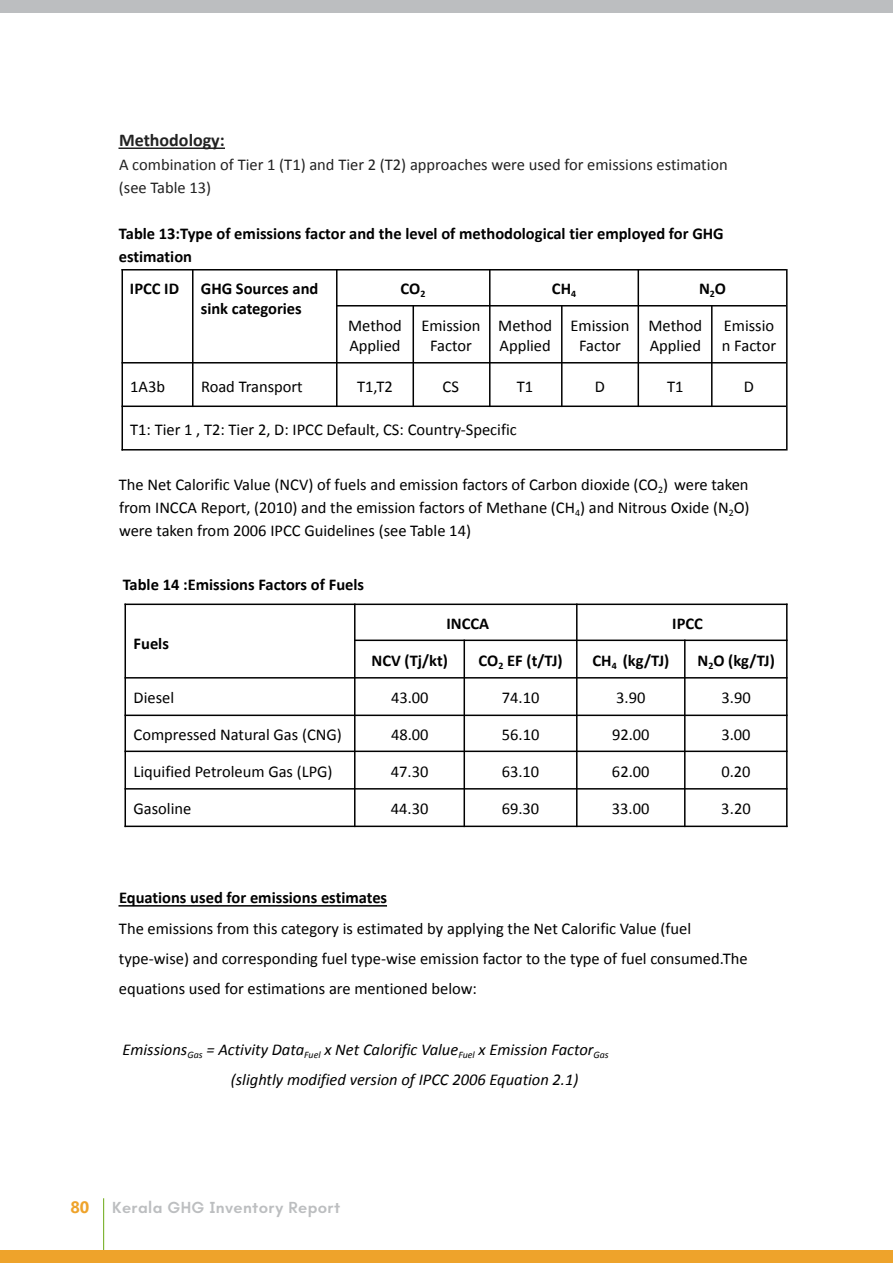
<style>
.page{position:relative;width:893px;height:1263px;background:#fff}
.page>*{position:absolute;margin:0;border:0;box-sizing:border-box;transform-origin:0 0}
.t1{font:700 18px "Calibri";color:#222}
.t2{font:16.5px/20.1px "Calibri";color:#000}
.t3{font:700 16.5px/23.1px "Calibri";color:#000}
.t4{font:italic 16.5px/30.2px "Calibri";color:#000}
.t5{font:16.5px/23.1px "Calibri";color:#222}
.t6{font:700 16.5px "Segoe UI";color:#eea32b}
.t7{font:16.35px "Teachers";letter-spacing:.02em;color:#bcbec0}
</style>
<div class="page">
<div style="left:0;top:1250px;width:893px;height:13px;background:#eea32b"></div>
<hr style="left:103px;top:1198px;width:1px;height:52px;background:#6ba812">
<div style="left:0;top:0;width:893px;height:13px;background:#bcbec0"></div>
<hr style="left:118px;top:147px;width:107px;height:2px;background:#222">
<hr style="left:118px;top:905px;width:269px;height:1px;background:#000">
<hr style="left:122px;top:269px;width:1px;height:181px;background:#000">
<hr style="left:192px;top:269px;width:2px;height:138px;background:#000">
<hr style="left:336px;top:269px;width:2px;height:138px;background:#000">
<hr style="left:412px;top:305px;width:2px;height:102px;background:#000">
<hr style="left:489px;top:269px;width:1px;height:138px;background:#000">
<hr style="left:561px;top:305px;width:1px;height:102px;background:#000">
<hr style="left:637px;top:269px;width:2px;height:138px;background:#000">
<hr style="left:711px;top:305px;width:1px;height:102px;background:#000">
<hr style="left:786px;top:269px;width:2px;height:181px;background:#000">
<hr style="left:122px;top:269px;width:664px;height:1px;background:#000">
<hr style="left:336px;top:305px;width:450px;height:1px;background:#000">
<hr style="left:122px;top:362px;width:664px;height:1px;background:#000">
<hr style="left:122px;top:405px;width:664px;height:2px;background:#000">
<hr style="left:122px;top:449px;width:664px;height:1px;background:#000">
<hr style="left:124px;top:603px;width:2px;height:224px;background:#000">
<hr style="left:354px;top:603px;width:2px;height:224px;background:#000">
<hr style="left:464px;top:639px;width:1px;height:188px;background:#000">
<hr style="left:576px;top:603px;width:1px;height:224px;background:#000">
<hr style="left:684px;top:639px;width:1px;height:188px;background:#000">
<hr style="left:786px;top:603px;width:2px;height:224px;background:#000">
<hr style="left:124px;top:603px;width:664px;height:2px;background:#000">
<hr style="left:354px;top:639px;width:434px;height:2px;background:#000">
<hr style="left:124px;top:677px;width:664px;height:1px;background:#000">
<hr style="left:124px;top:714px;width:664px;height:2px;background:#000">
<hr style="left:124px;top:750px;width:664px;height:2px;background:#000">
<hr style="left:124px;top:788px;width:664px;height:1px;background:#000">
<hr style="left:124px;top:825px;width:664px;height:2px;background:#000">
<p class="t1" style="left:119px;top:130px;width:107px">Methodology:</p>
<p class="t5" style="left:119px;top:153px;width:610px">A combination of Tier 1 (T1) and Tier 2 (T2) approaches were used for emissions estimation (see Table 13)</p>
<p class="t3" style="left:119px;top:222px;width:606px">Table 13:Type of emissions factor and the level of methodological tier employed for GHG estimation</p>
<p class="t3" style="left:130px;top:277px;width:51px">IPCC ID</p>
<p class="t3" style="left:201px;top:279px;width:119px;line-height:20.1px">GHG Sources and sink categories</p>
<p class="t3" style="left:400px;top:277px;width:27px">CO<sub>2</sub></p>
<p class="t3" style="left:552px;top:277px;width:26px">CH<sub>4</sub></p>
<p class="t3" style="left:699px;top:277px;width:29px">N<sub>2</sub>O</p>
<p class="t2" style="left:348px;top:316px;width:55px">Method<br>Applied</p>
<p class="t2" style="left:421px;top:316px;width:61px;text-align:center">Emission<br>Factor</p>
<p class="t2" style="left:498px;top:316px;width:55px">Method<br>Applied</p>
<p class="t2" style="left:570px;top:316px;width:61px;text-align:center">Emission<br>Factor</p>
<p class="t2" style="left:648px;top:316px;width:55px">Method<br>Applied</p>
<p class="t2" style="left:722px;top:316px;width:56px">Emissio n Factor</p>
<p class="t2" style="left:130px;top:376px;width:36px">1A3b</p>
<p class="t2" style="left:201px;top:376px;width:103px">Road Transport</p>
<p class="t2" style="left:357px;top:376px;width:37px">T1,T2</p>
<p class="t2" style="left:443px;top:376px;width:18px">CS</p>
<p class="t2" style="left:517px;top:376px;width:18px">T1</p>
<p class="t2" style="left:595px;top:376px;width:12px">D</p>
<p class="t2" style="left:667px;top:376px;width:18px">T1</p>
<p class="t2" style="left:744px;top:376px;width:12px">D</p>
<p class="t2" style="left:130px;top:419px;width:388px">T1: Tier 1 , T2: Tier 2, D: IPCC Default, CS: Country-Specific</p>
<p class="t2" style="left:119px;top:473px;width:632px;line-height:23.1px;text-align:justify">The Net Calorific Value (NCV) of fuels and emission factors of Carbon dioxide (CO<sub>2</sub>) were taken from INCCA Report, (2010) and the emission factors of Methane (CH<sub>4</sub>) and Nitrous Oxide (N<sub>2</sub>O) were taken from 2006 IPCC Guidelines (see Table 14)</p>
<p class="t3" style="left:123px;top:572px;width:243px">Table 14 :Emissions Factors of Fuels</p>
<p class="t3" style="left:134px;top:632px;width:37px">Fuels</p>
<p class="t3" style="left:447px;top:612px;width:44px">INCCA</p>
<p class="t3" style="left:672px;top:612px;width:32px">IPCC</p>
<p class="t3" style="left:372px;top:649px;width:78px">NCV (Tj/kt)</p>
<p class="t3" style="left:479px;top:649px;width:86px">CO<sub>2</sub> EF (t/TJ)</p>
<p class="t3" style="left:593px;top:649px;width:78px">CH<sub>4</sub> (kg/TJ)</p>
<p class="t3" style="left:697px;top:649px;width:79px">N<sub>2</sub>O (kg/TJ)</p>
<p class="t2" style="left:134px;top:687px;width:42px">Diesel</p>
<p class="t2" style="left:391px;top:687px;width:39px">43.00</p>
<p class="t2" style="left:502px;top:687px;width:39px">74.10</p>
<p class="t2" style="left:616px;top:687px;width:31px">3.90</p>
<p class="t2" style="left:721px;top:687px;width:31px">3.90</p>
<p class="t2" style="left:134px;top:724px;width:210px">Compressed Natural Gas (CNG)</p>
<p class="t2" style="left:391px;top:724px;width:39px">48.00</p>
<p class="t2" style="left:502px;top:724px;width:39px">56.10</p>
<p class="t2" style="left:612px;top:724px;width:39px">92.00</p>
<p class="t2" style="left:721px;top:724px;width:31px">3.00</p>
<p class="t2" style="left:134px;top:761px;width:201px">Liquified Petroleum Gas (LPG)</p>
<p class="t2" style="left:391px;top:761px;width:39px">47.30</p>
<p class="t2" style="left:502px;top:761px;width:39px">63.10</p>
<p class="t2" style="left:612px;top:761px;width:39px">62.00</p>
<p class="t2" style="left:721px;top:761px;width:31px">0.20</p>
<p class="t2" style="left:133px;top:798px;width:59px">Gasoline</p>
<p class="t2" style="left:391px;top:798px;width:39px">44.30</p>
<p class="t2" style="left:502px;top:798px;width:39px">69.30</p>
<p class="t2" style="left:612px;top:798px;width:39px">33.00</p>
<p class="t2" style="left:721px;top:798px;width:31px">3.20</p>
<p class="t3" style="left:119px;top:886px;width:270px">Equations used for emissions estimates</p>
<p class="t2" style="left:119px;top:913px;width:630px;line-height:30.2px">The emissions from this category is estimated by applying the Net Calorific Value (fuel type-wise) and corresponding fuel type-wise emission factor to the type of fuel consumed.The equations used for estimations are mentioned below:</p>
<p class="t4" style="left:231px;top:1034px;width:379px;text-indent:-108px">Emissions<sub>Gas</sub> = Activity Data<sub>Fuel</sub> x Net Calorific Value<sub>Fuel</sub> x Emission Factor<sub>Gas </sub>(slightly modified version of IPCC 2006 Equation 2.1)</p>
<p class="t6" style="left:70px;top:1191px;width:20px">80</p>
<p class="t7" style="left:112px;top:1198px;width:229px">Kerala GHG Inventory Report</p>
</div>
